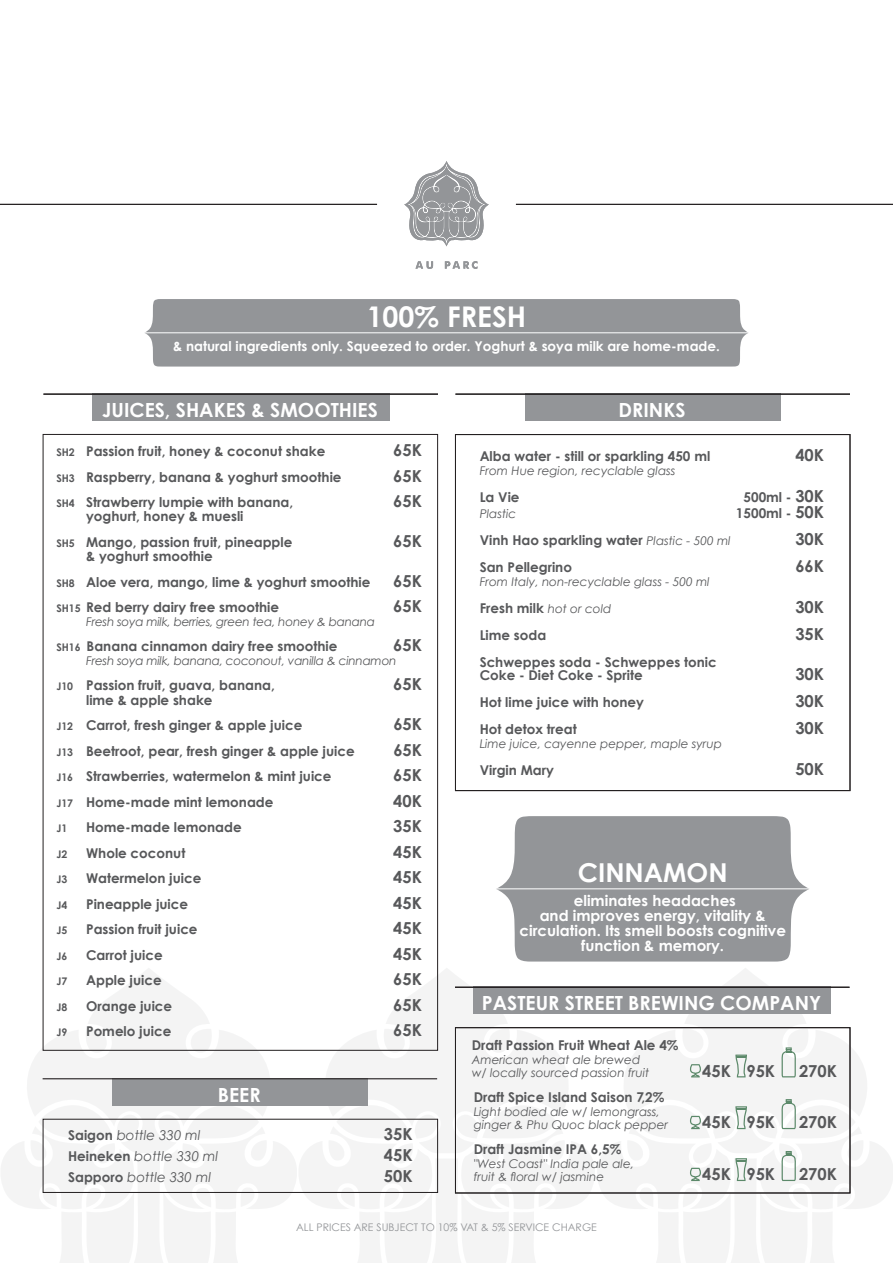
<style>
.page{position:relative;width:893px;height:1263px;background:#fff}
.page>*{position:absolute;margin:0;border:0;box-sizing:border-box;transform-origin:0 0}
.t1{font:700 28.5px "Century Gothic";color:#fff}
.t2{font:700 26.1px "Century Gothic";color:#fff}
.t3{font:700 19.5px "Century Gothic";color:#fff}
.t4{font:700 16.5px "Century Gothic";color:#57585a}
.t5{font:700 15px/15px "Century Gothic";color:#fff;text-align:center}
.t6{font:700 13.5px/25.5px "Century Gothic";color:#57585a}
.t7{font:700 13.5px "Century Gothic";color:#fff}
.t8{font:italic 13.5px "Century Gothic";color:#57585a}
.t9{font:italic 12px/13.5px "Century Gothic";color:#57585a}
.t10{font:italic 12px "Century Gothic";letter-spacing:-.02em;color:#57585a}
.t11{font:10.5px "Century Gothic";color:#939598}
.t12{font:700 10.5px "Century Gothic";color:#57585a}
.s1{font-size:10.5px}
.s2{font-size:16.5px}
.s3{font-weight:400;font-style:italic;font-size:12px}
.s4{font-weight:700;font-style:normal}
</style>
<div class="page">
<svg style="left:326px;top:967px;width:246px;height:132px;fill:#f4f4f4"></svg>
<svg style="left:27px;top:967px;width:243px;height:132px;fill:#f4f4f4"></svg>
<svg style="left:620px;top:968px;width:247px;height:131px;fill:#f4f4f4"></svg>
<svg style="left:496px;top:816px;width:313px;height:145px;background:#9ea0a3"></svg>
<svg style="left:690px;top:1064px;width:11px;height:13px"></svg>
<svg style="left:735px;top:1054px;width:12px;height:23px"></svg>
<svg style="left:781px;top:1029px;width:28px;height:48px"></svg>
<svg style="left:1px;top:1099px;width:892px;height:164px"></svg>
<div style="left:113px;top:1078px;width:255px;height:27px;background:#939598"></div>
<div style="left:92px;top:394px;width:298px;height:27px;background:#939598"></div>
<div style="left:525px;top:394px;width:255px;height:27px;background:#939598"></div>
<div style="left:473px;top:987px;width:357px;height:27px;background:#939598"></div>
<hr style="left:43px;top:394px;width:395px;height:1px;background:#231f20">
<hr style="left:455px;top:394px;width:395px;height:1px;background:#231f20">
<hr style="left:455px;top:987px;width:394px;height:1px;background:#231f20">
<hr style="left:43px;top:1078px;width:394px;height:1px;background:#231f20">
<div style="left:43px;top:1119px;width:395px;height:74px;border:1px solid #231f20"></div>
<div style="left:455px;top:434px;width:395px;height:357px;border:1px solid #231f20"></div>
<div style="left:455px;top:1027px;width:395px;height:166px;border:1px solid #231f20"></div>
<hr style="left:480px;top:888px;width:346px;height:1px;background:#fff">
<div style="left:145px;top:299px;width:603px;height:68px;background:#939598"></div>
<hr style="left:106px;top:332px;width:681px;height:1px;background:#fff">
<svg style="left:404px;top:161px;width:85px;height:85px"></svg>
<svg style="left:415px;top:261px;width:18px;height:8px"></svg>
<svg style="left:445px;top:261px;width:32px;height:8px"></svg>
<hr style="left:0;top:204px;width:377px;height:1px;background:#231f20">
<hr style="left:516px;top:204px;width:377px;height:1px;background:#231f20">
<h1 class="t1" style="left:367px;top:299px;width:161px">100% FRESH</h1>
<p class="t7" style="left:173px;top:338px;width:548px">&amp; natural ingredients only. Squeezed to order. Yoghurt &amp; soya milk are home-made.</p>
<h3 class="t3" style="left:102px;top:398px;width:277px">JUICES, SHAKES &amp; SMOOTHIES</h3>
<h3 class="t3" style="left:618px;top:398px;width:69px">DRINKS</h3>
<p class="t6" style="left:56px;top:438px;width:270px"><span class="s1">SH2</span> Passion fruit, honey &amp; coconut shake</p>
<p class="t4" style="left:393px;top:440px;width:30px">65K</p>
<p class="t6" style="left:56px;top:464px;width:287px"><span class="s1">SH3</span> Raspberry, banana &amp; yoghurt smoothie</p>
<p class="t4" style="left:393px;top:465px;width:30px">65K</p>
<p class="t6" style="left:56px;top:489px;width:238px"><span class="s1">SH4</span> Strawberry lumpie with banana,</p>
<p class="t4" style="left:393px;top:491px;width:30px">65K</p>
<p class="t6" style="left:56px;top:503px;width:238px;text-indent:30px">yoghurt, honey &amp; muesli<br><span class="s1">SH5</span> Mango, passion fruit, pineapple</p>
<p class="t6" style="left:480px;top:443px;width:232px">Alba water - still or sparkling 450 ml</p>
<p class="t4" style="left:795px;top:445px;width:30px">40K</p>
<p class="t9" style="left:480px;top:463px;width:197px">From Hue region, recyclable glass</p>
<p class="t6" style="left:480px;top:484px;width:41px">La Vie</p>
<p class="t6" style="left:743px;top:484px;width:82px">500ml - <span class="s2">30K</span></p>
<p class="t9" style="left:480px;top:507px;width:38px">Plastic</p>
<p class="t6" style="left:736px;top:500px;width:90px">1500ml - <span class="s2">50K</span></p>
<p class="t6" style="left:480px;top:527px;width:252px">Vinh Hao sparkling water <span class="s3">Plastic - 500 ml</span></p>
<p class="t4" style="left:795px;top:529px;width:30px">30K</p>
<p class="t6" style="left:480px;top:554px;width:94px">San Pellegrino</p>
<p class="t4" style="left:795px;top:556px;width:30px">66K</p>
<p class="t9" style="left:480px;top:574px;width:232px">From Italy, non-recyclable glass - 500 ml</p>
<p class="t6" style="left:480px;top:595px;width:133px">Fresh milk <span class="s3">hot or cold</span></p>
<p class="t4" style="left:795px;top:596px;width:30px">30K</p>
<p class="t6" style="left:480px;top:622px;width:68px">Lime soda</p>
<p class="t4" style="left:795px;top:623px;width:30px">35K</p>
<p class="t6" style="left:480px;top:655px;width:239px;line-height:13.5px">Schweppes soda - Schweppes tonic<br>Coke - Diet Coke - Sprite</p>
<p class="t4" style="left:795px;top:664px;width:30px">30K</p>
<p class="t6" style="left:480px;top:689px;width:166px">Hot lime juice with honey</p>
<p class="t4" style="left:795px;top:691px;width:30px">30K</p>
<p class="t6" style="left:480px;top:716px;width:99px">Hot detox treat</p>
<p class="t4" style="left:795px;top:718px;width:30px">30K</p>
<p class="t9" style="left:480px;top:736px;width:244px">Lime juice, cayenne pepper, maple syrup</p>
<p class="t6" style="left:480px;top:757px;width:76px">Virgin Mary</p>
<p class="t4" style="left:795px;top:758px;width:30px">50K</p>
<p class="t4" style="left:393px;top:531px;width:30px">65K</p>
<p class="t6" style="left:56px;top:543px;width:316px;text-indent:30px">&amp; yoghurt smoothie<br><span class="s1">SH8</span> Aloe vera, mango, lime &amp; yoghurt smoothie</p>
<p class="t4" style="left:393px;top:570px;width:30px">65K</p>
<p class="t6" style="left:56px;top:594px;width:224px"><span class="s1">SH15</span> Red berry dairy free smoothie</p>
<p class="t4" style="left:393px;top:596px;width:30px">65K</p>
<p class="t10" style="left:86px;top:614px;width:290px">Fresh soya milk, berries, green tea, honey &amp; banana</p>
<p class="t6" style="left:56px;top:633px;width:283px"><span class="s1">SH16</span> Banana cinnamon dairy free smoothie</p>
<p class="t4" style="left:393px;top:635px;width:30px">65K</p>
<p class="t10" style="left:86px;top:653px;width:312px">Fresh soya milk, banana, coconout, vanilla &amp; cinnamon</p>
<p class="t6" style="left:56px;top:672px;width:220px"><span class="s1">J10</span> Passion fruit, guava, banana,</p>
<p class="t4" style="left:393px;top:674px;width:30px">65K</p>
<p class="t6" style="left:56px;top:686px;width:248px;text-indent:30px">lime &amp; apple shake<br><span class="s1">J12</span> Carrot, fresh ginger &amp; apple juice</p>
<p class="t4" style="left:393px;top:714px;width:30px">65K</p>
<p class="t6" style="left:56px;top:737px;width:300px"><span class="s1">J13</span> Beetroot, pear, fresh ginger &amp; apple juice</p>
<p class="t4" style="left:393px;top:739px;width:30px">65K</p>
<p class="t6" style="left:56px;top:763px;width:277px"><span class="s1">J16</span> Strawberries, watermelon &amp; mint juice</p>
<p class="t4" style="left:393px;top:765px;width:30px">65K</p>
<p class="t6" style="left:56px;top:788px;width:219px"><span class="s1">J17</span> Home-made mint lemonade</p>
<p class="t4" style="left:393px;top:790px;width:30px">40K</p>
<p class="t12" style="left:56px;top:822px;width:12px">J1</p>
<p class="t6" style="left:86px;top:814px;width:157px">Home-made lemonade</p>
<p class="t4" style="left:393px;top:816px;width:30px">35K</p>
<p class="t12" style="left:56px;top:847px;width:12px">J2</p>
<p class="t6" style="left:86px;top:839px;width:101px">Whole coconut</p>
<p class="t4" style="left:393px;top:841px;width:30px">45K</p>
<p class="t12" style="left:56px;top:873px;width:12px">J3</p>
<p class="t6" style="left:86px;top:865px;width:117px">Watermelon juice</p>
<p class="t4" style="left:393px;top:867px;width:30px">45K</p>
<p class="t12" style="left:56px;top:898px;width:12px">J4</p>
<p class="t6" style="left:86px;top:890px;width:104px">Pineapple juice</p>
<p class="t4" style="left:393px;top:892px;width:30px">45K</p>
<p class="t12" style="left:56px;top:924px;width:12px">J5</p>
<p class="t6" style="left:86px;top:916px;width:113px">Passion fruit juice</p>
<p class="t4" style="left:393px;top:918px;width:30px">45K</p>
<p class="t12" style="left:56px;top:949px;width:12px">J6</p>
<p class="t6" style="left:86px;top:941px;width:78px">Carrot juice</p>
<p class="t4" style="left:393px;top:943px;width:30px">45K</p>
<p class="t12" style="left:56px;top:975px;width:12px">J7</p>
<p class="t6" style="left:86px;top:967px;width:77px">Apple juice</p>
<p class="t4" style="left:393px;top:969px;width:30px">65K</p>
<p class="t12" style="left:56px;top:1000px;width:12px">J8</p>
<p class="t6" style="left:86px;top:992px;width:88px">Orange juice</p>
<p class="t4" style="left:393px;top:994px;width:30px">65K</p>
<p class="t12" style="left:56px;top:1026px;width:12px">J9</p>
<p class="t6" style="left:86px;top:1018px;width:87px">Pomelo juice</p>
<p class="t4" style="left:393px;top:1020px;width:30px">65K</p>
<h2 class="t2" style="left:578px;top:856px;width:151px">CINNAMON</h2>
<p class="t5" style="left:519px;top:893px;width:268px">eliminates headaches<br>and improves energy, vitality &amp; circulation. Its smell boosts cognitive function &amp; memory.</p>
<h3 class="t3" style="left:482px;top:991px;width:341px">PASTEUR STREET BREWING COMPANY</h3>
<p class="t6" style="left:472px;top:1032px;width:208px">Draft Passion Fruit Wheat Ale 4%</p>
<p class="t9" style="left:472px;top:1053px;width:179px">American wheat ale brewed w/ locally sourced passion fruit</p>
<p class="t4" style="left:702px;top:1060px;width:74px">45K 95K</p>
<p class="t4" style="left:799px;top:1060px;width:39px">270K</p>
<p class="t4" style="left:702px;top:1112px;width:74px">45K 95K</p>
<p class="t4" style="left:799px;top:1112px;width:39px">270K</p>
<p class="t4" style="left:702px;top:1164px;width:74px">45K 95K</p>
<p class="t4" style="left:799px;top:1164px;width:39px">270K</p>
<h3 class="t3" style="left:218px;top:1082px;width:44px">BEER</h3>
<p class="t6" style="left:474px;top:1084px;width:192px">Draft Spice Island Saison 7,2%</p>
<p class="t9" style="left:474px;top:1104px;width:196px">Light bodied ale w/ lemongrass, ginger &amp; Phu Quoc black pepper</p>
<p class="t6" style="left:474px;top:1136px;width:149px">Draft Jasmine IPA 6,5%</p>
<p class="t9" style="left:474px;top:1156px;width:162px">"West Coast" India pale ale, fruit &amp; floral w/ jasmine</p>
<p class="t8" style="left:68px;top:1127px;width:134px"><span class="s4">Saigon</span> bottle 330 ml</p>
<p class="t4" style="left:384px;top:1124px;width:30px">35K</p>
<p class="t8" style="left:68px;top:1148px;width:152px"><span class="s4">Heineken</span> bottle 330 ml</p>
<p class="t4" style="left:384px;top:1145px;width:30px">45K</p>
<p class="t8" style="left:68px;top:1169px;width:145px"><span class="s4">Sapporo</span> bottle 330 ml</p>
<p class="t4" style="left:384px;top:1166px;width:30px">50K</p>
<p class="t11" style="left:296px;top:1221px;width:302px">ALL PRICES ARE SUBJECT TO 10% VAT &amp; 5% SERVICE CHARGE</p>
</div>
